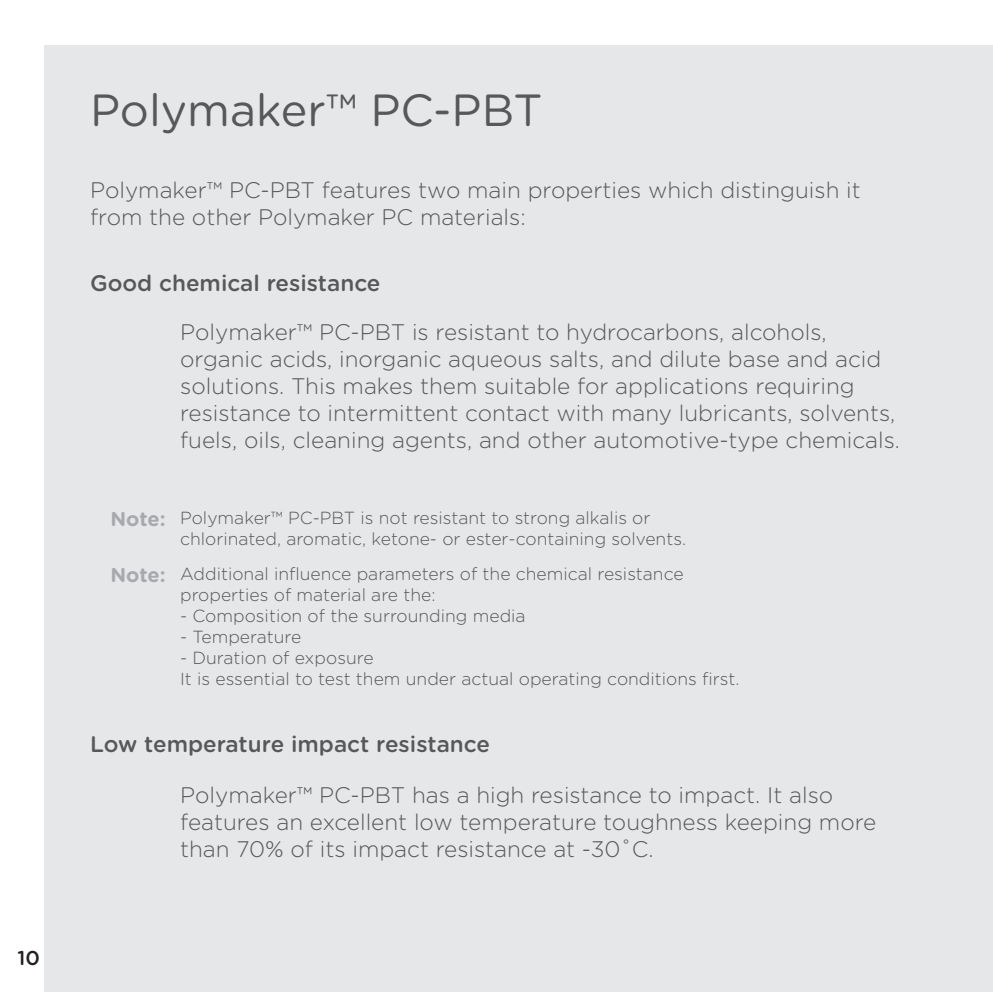
<style>
.page{position:relative;width:993px;height:993px;background:#fff}
.page>*{position:absolute;margin:0;border:0;box-sizing:border-box;transform-origin:0 0}
.t1{font:45px "Gotham Rounded";color:#57585a}
.t2{font:300 22.5px/27px "Gotham Rounded";color:#57585a}
.t3{font:500 22.5px "Gotham Rounded";color:#57585a}
.t4{font:700 20px "Gotham Rounded";color:#a8a9ad}
.t5{font:500 20px "Gotham Rounded";color:#231f20}
.t6{font:300 17.5px/21px "Gotham Rounded";color:#57585a}
</style>
<div class="page">
<div style="left:45px;top:45px;width:947px;height:946px;background:#e6e7e9"></div>
<p class="t5" style="left:18px;top:948px;width:24px">10</p>
<h1 class="t1" style="left:90px;top:90px;width:454px">Polymaker™ PC-PBT</h1>
<p class="t2" style="left:90px;top:178px;width:772px">Polymaker™ PC-PBT features two main properties which distinguish it from the other Polymaker PC materials:</p>
<p class="t3" style="left:90px;top:272px;width:292px">Good chemical resistance</p>
<p class="t2" style="left:180px;top:320px;width:721px">Polymaker™ PC-PBT is resistant to hydrocarbons, alcohols, organic acids, inorganic aqueous salts, and dilute base and acid solutions. This makes them suitable for applications requiring resistance to intermittent contact with many lubricants, solvents, fuels, oils, cleaning agents, and other automotive-type chemicals.</p>
<p class="t4" style="left:110px;top:509px;width:57px">Note:</p>
<p class="t4" style="left:110px;top:566px;width:57px">Note:</p>
<p class="t6" style="left:180px;top:508px;width:507px">Polymaker™ PC-PBT is not resistant to strong alkalis or chlorinated, aromatic, ketone- or ester-containing solvents.</p>
<p class="t6" style="left:180px;top:564px;width:505px">Additional influence parameters of the chemical resistance properties of material are the:</p>
<p class="t6" style="left:180px;top:606px;width:347px">- Composition of the surrounding media</p>
<p class="t6" style="left:180px;top:627px;width:123px">- Temperature</p>
<p class="t6" style="left:180px;top:648px;width:560px">- Duration of exposure<br>It is essential to test them under actual operating conditions first.</p>
<p class="t3" style="left:90px;top:733px;width:401px">Low temperature impact resistance</p>
<p class="t2" style="left:180px;top:782px;width:697px">Polymaker™ PC-PBT has a high resistance to impact. It also features an excellent low temperature toughness keeping more than 70% of its impact resistance at -30˚C.</p>
</div>
